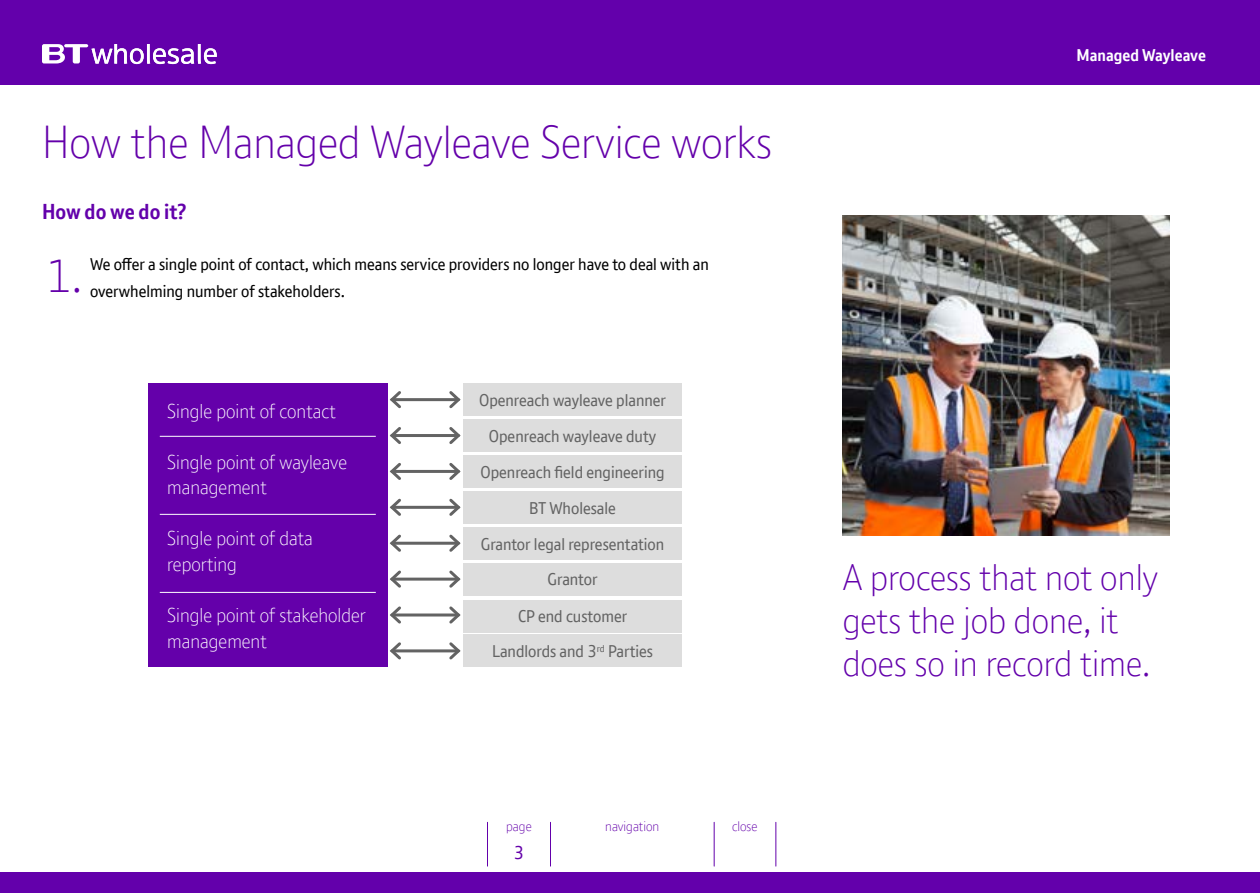
<style>
.page{position:relative;width:1260px;height:893px;background:#fff}
.page>*{position:absolute;margin:0;border:0;box-sizing:border-box;transform-origin:0 0}
.t1{font:300 45px "BT Font";color:#6400aa}
.t2{font:300 36px/43.2px "BT Font";color:#6300ab}
.t3{font:700 21px "BT Font";color:#6300ab}
.t4{font:300 19.5px/25.5px "BT Font";color:#fff}
.t5{font:18px "BT Font";color:#6400aa}
.t6{font:16.5px/35.8px "BT Font";color:#636363;text-align:center}
.t7{font:16.5px/27px "BT Font";color:#000}
.t8{font:700 16.5px "BT Font";color:#fff}
.t9{font:300 13.5px "BT Font";color:#6400aa}
</style>
<div class="page">
<div style="left:0;top:0;width:1260px;height:85px;background:#6300ab"></div>
<div style="left:0;top:872px;width:1260px;height:20px;background:#6300ab"></div>
<svg style="left:42px;top:44px;width:175px;height:20px"></svg>
<hr style="left:487px;top:822px;width:1px;height:44px;background:#6300ab">
<hr style="left:550px;top:822px;width:1px;height:44px;background:#6300ab">
<hr style="left:714px;top:822px;width:1px;height:44px;background:#6300ab">
<hr style="left:776px;top:822px;width:1px;height:44px;background:#6300ab">
<img style="left:843px;top:216px;width:327px;height:319px">
<div style="left:463px;top:383px;width:219px;height:33px;background:#ddd"></div>
<div style="left:463px;top:419px;width:219px;height:32px;background:#ddd"></div>
<div style="left:463px;top:455px;width:219px;height:32px;background:#ddd"></div>
<div style="left:463px;top:491px;width:219px;height:32px;background:#ddd"></div>
<div style="left:463px;top:527px;width:219px;height:32px;background:#ddd"></div>
<div style="left:463px;top:563px;width:219px;height:32px;background:#ddd"></div>
<div style="left:463px;top:600px;width:219px;height:32px;background:#ddd"></div>
<div style="left:463px;top:634px;width:219px;height:33px;background:#ddd"></div>
<div style="left:148px;top:383px;width:240px;height:284px;background:#6400aa"></div>
<hr style="left:160px;top:436px;width:216px;height:1px;background:#fff">
<hr style="left:160px;top:514px;width:216px;height:1px;background:#fff">
<hr style="left:160px;top:592px;width:216px;height:1px;background:#fff">
<hr style="left:392px;top:398px;width:66px;height:3px;background:#636363">
<svg style="left:390px;top:391px;width:14px;height:18px"></svg>
<svg style="left:447px;top:391px;width:14px;height:18px"></svg>
<hr style="left:392px;top:434px;width:66px;height:3px;background:#636363">
<svg style="left:390px;top:427px;width:11px;height:17px"></svg>
<svg style="left:449px;top:427px;width:12px;height:17px"></svg>
<hr style="left:392px;top:470px;width:66px;height:3px;background:#636363">
<svg style="left:390px;top:463px;width:14px;height:17px"></svg>
<svg style="left:447px;top:463px;width:14px;height:17px"></svg>
<hr style="left:392px;top:506px;width:66px;height:3px;background:#636363">
<svg style="left:390px;top:498px;width:14px;height:18px"></svg>
<svg style="left:447px;top:498px;width:14px;height:18px"></svg>
<hr style="left:392px;top:541px;width:66px;height:3px;background:#636363">
<svg style="left:390px;top:534px;width:14px;height:18px"></svg>
<svg style="left:447px;top:534px;width:14px;height:18px"></svg>
<hr style="left:392px;top:577px;width:66px;height:3px;background:#636363">
<svg style="left:390px;top:570px;width:14px;height:18px"></svg>
<svg style="left:447px;top:570px;width:14px;height:18px"></svg>
<hr style="left:392px;top:613px;width:66px;height:3px;background:#636363">
<svg style="left:390px;top:606px;width:14px;height:18px"></svg>
<svg style="left:447px;top:606px;width:14px;height:18px"></svg>
<hr style="left:392px;top:649px;width:66px;height:3px;background:#636363">
<svg style="left:390px;top:642px;width:14px;height:18px"></svg>
<svg style="left:447px;top:642px;width:14px;height:18px"></svg>
<h1 class="t1" style="left:42px;top:113px;width:732px">How the Managed Wayleave Service works</h1>
<p class="t3" style="left:42px;top:198px;width:146px">How do we do it?</p>
<p class="t7" style="left:90px;top:251px;width:620px">We offer a single point of contact, which means service providers no longer have to deal with an overwhelming number of stakeholders.</p>
<h1 class="t1" style="left:46px;top:247px;width:38px">1.</h1>
<p class="t4" style="left:167px;top:398px;width:170px">Single point of contact</p>
<p class="t4" style="left:167px;top:449px;width:181px">Single point of wayleave management</p>
<p class="t4" style="left:167px;top:525px;width:147px">Single point of data reporting</p>
<p class="t4" style="left:167px;top:602px;width:200px">Single point of stakeholder management</p>
<p class="t6" style="left:479px;top:382px;width:188px">Openreach wayleave planner<br>Openreach wayleave duty<br>Openreach field engineering<br>BT Wholesale<br>Grantor legal representation<br>Grantor</p>
<p class="t6" style="left:492px;top:599px;width:163px;line-height:34.8px">CP end customer<br>Landlords and 3<sup>rd</sup> Parties</p>
<p class="t9" style="left:506px;top:817px;width:27px">page</p>
<p class="t5" style="left:514px;top:840px;width:12px">3</p>
<p class="t9" style="left:605px;top:817px;width:56px">navigation</p>
<p class="t9" style="left:732px;top:817px;width:27px">close</p>
<p class="t8" style="left:1077px;top:44px;width:131px">Managed Wayleave</p>
<h2 class="t2" style="left:843px;top:555px;width:317px">A process that not only gets the job done, it does so in record time.</h2>
</div>
